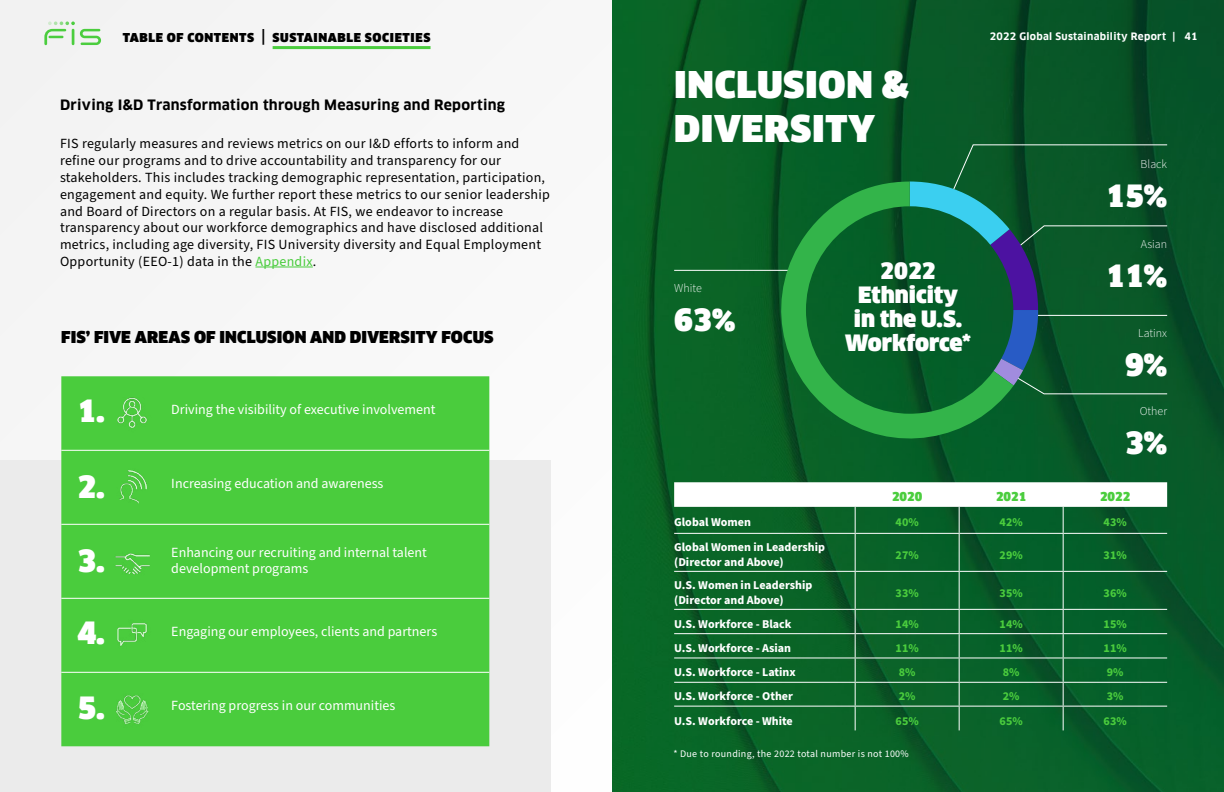
<style>
.page{position:relative;width:1224px;height:792px;background:#fff}
.page>*{position:absolute;margin:0;border:0;box-sizing:border-box;transform-origin:0 0}
.Primary_Body{font:900 36px/43.2px "Clan OT";letter-spacing:.02em;color:#fff}
.Body_Regular{font:900 30px "Clan OT";color:#fff}
.Body_Regular-2{font:900 22px/24px "Clan OT";color:#fff;text-align:center}
.Body_Regular-3{font:900 16px "Clan OT";letter-spacing:.01em;color:#000}
.Primary_Body-2{font:14px/16.8px "Source Sans Pro";letter-spacing:.02em;color:#000}
.Body_Regular-4{font:14px/16.8px "Source Sans Pro";color:#fff}
.Subhead_2{font:700 14px "Clan OT";letter-spacing:.02em;color:#000}
.t1{font:700 12px/14.4px "Source Sans Pro";color:#fff}
.t2{font:700 12px "Source Sans Pro";color:#4acc3d}
.t3{font:900 12px "Clan OT";letter-spacing:.05em;color:#000}
.Body_Regular-5{font:300 12px "Source Sans Pro";color:#fff}
.t4{font:900 12px "Clan OT";color:#4bcd3e}
.Primary_Body-3{font:10px "Source Sans Pro";letter-spacing:.03em;color:#fff}
.t5{font:700 10px "Clan OT";letter-spacing:.03em;color:#fff}
.s1{font-weight:500;font-size:16px}
.s2{color:#4acc3d}
</style>
<div class="page">
<div style="left:0;top:0;width:612px;height:792px;background:#f2f2f2"></div>
<img style="left:612px;top:0;width:612px;height:792px">
<hr style="left:255px;top:267px;width:58px;height:1px;background:#4acc3d">
<hr style="left:674px;top:533px;width:181px;height:1px;background:#fff">
<hr style="left:855px;top:533px;width:104px;height:1px;background:#fff">
<hr style="left:855px;top:534px;width:1px;height:37px;background:#fff">
<hr style="left:959px;top:533px;width:104px;height:1px;background:#fff">
<hr style="left:959px;top:534px;width:1px;height:37px;background:#fff">
<hr style="left:1063px;top:533px;width:104px;height:1px;background:#fff">
<hr style="left:674px;top:571px;width:181px;height:1px;background:#fff">
<hr style="left:855px;top:571px;width:104px;height:1px;background:#fff">
<hr style="left:855px;top:572px;width:1px;height:37px;background:#fff">
<hr style="left:959px;top:571px;width:104px;height:1px;background:#fff">
<hr style="left:959px;top:572px;width:1px;height:37px;background:#fff">
<hr style="left:1063px;top:571px;width:104px;height:1px;background:#fff">
<hr style="left:674px;top:706px;width:181px;height:1px;background:#fff">
<hr style="left:855px;top:706px;width:104px;height:1px;background:#fff">
<svg style="left:855px;top:610px;width:1px;height:120px"></svg>
<hr style="left:959px;top:706px;width:104px;height:1px;background:#fff">
<svg style="left:959px;top:610px;width:1px;height:120px"></svg>
<hr style="left:1063px;top:706px;width:104px;height:1px;background:#fff">
<hr style="left:674px;top:609px;width:181px;height:1px;background:#fff">
<hr style="left:855px;top:609px;width:104px;height:1px;background:#fff">
<hr style="left:959px;top:609px;width:104px;height:1px;background:#fff">
<hr style="left:1063px;top:609px;width:104px;height:1px;background:#fff">
<hr style="left:674px;top:633px;width:181px;height:1px;background:#fff">
<hr style="left:855px;top:633px;width:104px;height:1px;background:#fff">
<hr style="left:959px;top:633px;width:104px;height:1px;background:#fff">
<hr style="left:1063px;top:633px;width:104px;height:1px;background:#fff">
<hr style="left:674px;top:657px;width:181px;height:1px;background:#fff">
<hr style="left:855px;top:657px;width:104px;height:1px;background:#fff">
<hr style="left:959px;top:657px;width:104px;height:1px;background:#fff">
<hr style="left:1063px;top:657px;width:104px;height:1px;background:#fff">
<hr style="left:674px;top:682px;width:181px;height:1px;background:#fff">
<hr style="left:855px;top:682px;width:104px;height:1px;background:#fff">
<hr style="left:959px;top:682px;width:104px;height:1px;background:#fff">
<hr style="left:1063px;top:682px;width:104px;height:1px;background:#fff">
<svg style="left:674px;top:482px;width:493px;height:51px"></svg>
<hr style="left:1063px;top:534px;width:1px;height:37px;background:#fff">
<hr style="left:1063px;top:572px;width:1px;height:37px;background:#fff">
<svg style="left:1063px;top:610px;width:1px;height:120px"></svg>
<hr style="left:674px;top:270px;width:123px;height:1px;background:#fff">
<svg style="left:910px;top:144px;width:258px;height:251px;background:#0f5633"></svg>
<svg style="left:764px;top:182px;width:250px;height:274px;background:#116e37"></svg>
<div style="left:61px;top:376px;width:428px;height:370px;background:#4acc3d"></div>
<hr style="left:61px;top:450px;width:428px;height:1px;background:#fff">
<hr style="left:61px;top:524px;width:428px;height:1px;background:#fff">
<hr style="left:61px;top:598px;width:428px;height:1px;background:#fff">
<hr style="left:61px;top:672px;width:428px;height:1px;background:#fff">
<img style="left:111px;top:391px;width:42px;height:42px;border-radius:21px">
<img style="left:112px;top:462px;width:42px;height:42px;border-radius:21px">
<img style="left:112px;top:542px;width:42px;height:42px;border-radius:21px">
<img style="left:111px;top:614px;width:42px;height:42px;border-radius:21px">
<img style="left:111px;top:689px;width:42px;height:42px;border-radius:21px">
<svg style="left:44px;top:21px;width:57px;height:24px"></svg>
<hr style="left:273px;top:46px;width:158px;height:3px;background:#4bcd3e">
<p class="t3" style="left:123px;top:30px;width:309px">TABLE OF CONTENTS <span class="s1">|</span> SUSTAINABLE SOCIETIES</p>
<p class="t5" style="left:990px;top:31px;width:209px">2022 Global Sustainability Report | 41</p>
<p class="Subhead_2" style="left:60px;top:97px;width:447px">Driving I&amp;D Transformation through Measuring and Reporting</p>
<p class="Primary_Body-2" style="left:60px;top:136px;width:491px">FIS regularly measures and reviews metrics on our I&amp;D efforts to inform and refine our programs and to drive accountability and transparency for our stakeholders. This includes tracking demographic representation, participation, engagement and equity. We further report these metrics to our senior leadership and Board of Directors on a regular basis. At FIS, we endeavor to increase transparency about our workforce demographics and have disclosed additional metrics, including age diversity, FIS University diversity and Equal Employment Opportunity (EEO-1) data in the <span class="s2">Appendix</span>.</p>
<p class="Body_Regular-3" style="left:61px;top:328px;width:434px">FIS’ FIVE AREAS OF INCLUSION AND DIVERSITY FOCUS</p>
<p class="Body_Regular" style="left:77px;top:394px;width:29px">1.</p>
<p class="Body_Regular-4" style="left:171px;top:401px;width:266px">Driving the visibility of executive involvement</p>
<p class="Body_Regular" style="left:77px;top:470px;width:29px">2.</p>
<p class="Body_Regular-4" style="left:171px;top:475px;width:214px">Increasing education and awareness</p>
<p class="Body_Regular" style="left:77px;top:544px;width:29px">3.</p>
<p class="Body_Regular-4" style="left:171px;top:544px;width:257px">Enhancing our recruiting and internal talent development programs</p>
<p class="Body_Regular" style="left:77px;top:616px;width:29px">4.</p>
<p class="Body_Regular-4" style="left:171px;top:623px;width:267px">Engaging our employees, clients and partners</p>
<p class="Body_Regular" style="left:77px;top:691px;width:29px">5.</p>
<p class="Body_Regular-4" style="left:171px;top:697px;width:226px">Fostering progress in our communities</p>
<p class="Primary_Body" style="left:674px;top:64px;width:237px">INCLUSION &amp;<br>DIVERSITY</p>
<p class="Body_Regular-5" style="left:1141px;top:156px;width:28px">Black</p>
<p class="Body_Regular" style="left:1106px;top:178px;width:63px">15%</p>
<p class="Body_Regular-5" style="left:1141px;top:236px;width:28px">Asian</p>
<p class="Body_Regular-5" style="left:674px;top:280px;width:29px">White</p>
<p class="Body_Regular" style="left:674px;top:303px;width:63px">63%</p>
<p class="Body_Regular-2" style="left:880px;top:259px;width:57px">2022</p>
<p class="Body_Regular" style="left:1106px;top:259px;width:63px">11%</p>
<p class="Body_Regular-2" style="left:845px;top:283px;width:127px">Ethnicity in the U.S.<br>Workforce*</p>
<p class="Body_Regular-5" style="left:1138px;top:325px;width:30px">Latinx</p>
<p class="Body_Regular" style="left:1125px;top:347px;width:44px">9%</p>
<p class="Body_Regular-5" style="left:1140px;top:403px;width:29px">Other</p>
<p class="Body_Regular" style="left:1125px;top:426px;width:44px">3%</p>
<p class="t4" style="left:892px;top:489px;width:32px">2020</p>
<p class="t4" style="left:996px;top:489px;width:32px">2021</p>
<p class="t4" style="left:1100px;top:489px;width:32px">2022</p>
<p class="t1" style="left:674px;top:515px;width:78px">Global Women</p>
<p class="t2" style="left:896px;top:514px;width:25px">40%</p>
<p class="t2" style="left:1000px;top:514px;width:25px">42%</p>
<p class="t2" style="left:1104px;top:514px;width:25px">43%</p>
<p class="t1" style="left:674px;top:540px;width:152px">Global Women in Leadership (Director and Above)</p>
<p class="t2" style="left:896px;top:546px;width:25px">27%</p>
<p class="t2" style="left:1000px;top:546px;width:25px">29%</p>
<p class="t2" style="left:1104px;top:546px;width:25px">31%</p>
<p class="t1" style="left:674px;top:578px;width:140px">U.S. Women in Leadership (Director and Above)</p>
<p class="t2" style="left:896px;top:584px;width:25px">33%</p>
<p class="t2" style="left:1000px;top:584px;width:25px">35%</p>
<p class="t2" style="left:1104px;top:584px;width:25px">36%</p>
<p class="t1" style="left:674px;top:617px;width:119px">U.S. Workforce - Black</p>
<p class="t2" style="left:896px;top:616px;width:25px">14%</p>
<p class="t2" style="left:1000px;top:616px;width:25px">14%</p>
<p class="t2" style="left:1104px;top:616px;width:25px">15%</p>
<p class="t1" style="left:674px;top:641px;width:118px">U.S. Workforce - Asian</p>
<p class="t2" style="left:896px;top:640px;width:25px">11%</p>
<p class="t2" style="left:1000px;top:640px;width:25px">11%</p>
<p class="t2" style="left:1104px;top:640px;width:25px">11%</p>
<p class="t1" style="left:674px;top:665px;width:123px">U.S. Workforce - Latinx</p>
<p class="t2" style="left:899px;top:664px;width:18px">8%</p>
<p class="t2" style="left:1003px;top:664px;width:18px">8%</p>
<p class="t2" style="left:1107px;top:664px;width:18px">9%</p>
<p class="t1" style="left:674px;top:689px;width:120px">U.S. Workforce - Other</p>
<p class="t2" style="left:899px;top:688px;width:18px">2%</p>
<p class="t2" style="left:1003px;top:688px;width:18px">2%</p>
<p class="t2" style="left:1107px;top:688px;width:18px">3%</p>
<p class="t1" style="left:674px;top:714px;width:120px">U.S. Workforce - White</p>
<p class="t2" style="left:896px;top:713px;width:25px">65%</p>
<p class="t2" style="left:1000px;top:713px;width:25px">65%</p>
<p class="t2" style="left:1104px;top:713px;width:25px">63%</p>
<p class="Primary_Body-3" style="left:673px;top:747px;width:237px">* Due to rounding, the 2022 total number is not 100%</p>
</div>
